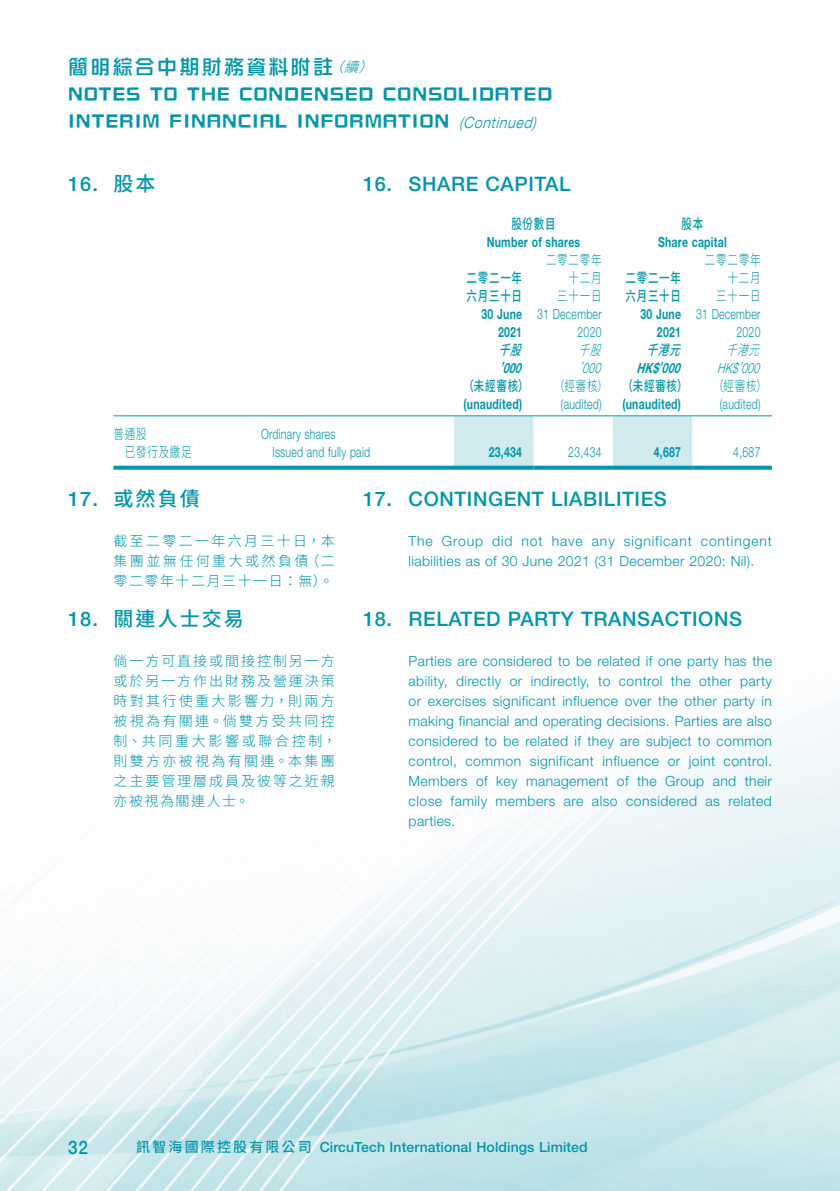
<style>
.page{position:relative;width:840px;height:1191px;background:#fff}
.page>*{position:absolute;margin:0;border:0;box-sizing:border-box;transform-origin:0 0}
.t1{font:22px/27px "DF Zong Yi Std W5";letter-spacing:.06em;color:#0095aa;scale:.91 1}
.Heading_1{font:500 20px "Helvetica Neue LT Std";letter-spacing:.03em;color:#0095aa}
.C_Heading_1{font:500 20px "Source Han Sans TC";letter-spacing:.105em;color:#0095aa}
.t2{font:20px "DF Zong Yi Std W5";letter-spacing:.115em;color:#0095aa}
.C_Heading_1-2{font:500 20px "Helvetica Neue LT Std";color:#0095aa}
.t3{font:500 18.8px "Helvetica Neue LT Std";color:#0095aa;scale:.91 1}
.Body_Text{font:300 14px/20px "Helvetica Neue LT Std";letter-spacing:.025em;color:#0095aa;text-align:justify}
.C_Body_Text{font:300 14px/20px "Source Han Sans TC";letter-spacing:.14em;color:#0095aa}
.Body_Text-2{font:300 14px "Helvetica Neue LT Std";letter-spacing:.025em;color:#0095aa;scale:.75 1}
.Body_Text-3{font:300 14px/20px "Helvetica Neue LT Std";letter-spacing:.05em;color:#0095aa}
.Body_Text-4{font:700 14px "Helvetica Neue LT Std";letter-spacing:.025em;color:#0095aa;scale:.75 1}
.t4{font:500 14px "Helvetica Neue LT Std";letter-spacing:.01em;color:#0095aa}
.C_Body_Text-2{font:300 14px/20px "Source Han Sans TC";letter-spacing:.165em;color:#0095aa;text-align:justify}
.Body_Text-5{font:300 14px "Source Han Sans TC";letter-spacing:.075em;color:#0095aa;scale:.75 1}
.Body_Text-6{font:500 14px "Source Han Sans TC";letter-spacing:.075em;color:#0095aa;scale:.75 1}
.Body_Text-7{font:italic 700 14px "Helvetica Neue LT Std";color:#0095aa;scale:.75 1}
.Body_Text-8{font:italic 300 14px "Helvetica Neue LT Std";color:#0095aa;scale:.75 1}
.Body_Text-9{font:italic 500 14px "Source Han Sans TC";color:#0095aa;scale:.75 1}
.Body_Text-10{font:italic 300 14px "Source Han Sans TC";color:#0095aa;scale:.75 1}
.s1{font-family:"Source Han Sans TC";font-weight:300;font-style:italic;font-size:14px}
.s2{font-family:"Helvetica Neue LT Com";font-weight:300;font-style:italic;font-size:15.4px}
.s3{font-family:"Source Han Sans TC"}
.s4{font-family:"Helvetica Neue LT Std"}
</style>
<div class="page">
<img style="left:0;top:415px;width:839px;height:776px">
<svg style="left:454px;top:416px;width:238px;height:50px"></svg>
<hr style="left:113px;top:415px;width:148px;height:1px;background:#0095aa">
<hr style="left:261px;top:415px;width:193px;height:1px;background:#0095aa">
<hr style="left:454px;top:415px;width:79px;height:1px;background:#0095aa">
<hr style="left:533px;top:415px;width:79px;height:1px;background:#0095aa">
<hr style="left:612px;top:415px;width:80px;height:1px;background:#0095aa">
<hr style="left:692px;top:415px;width:79px;height:1px;background:#0095aa">
<svg style="left:113px;top:466px;width:148px;height:4px"></svg>
<svg style="left:261px;top:466px;width:193px;height:4px"></svg>
<svg style="left:454px;top:466px;width:79px;height:4px"></svg>
<svg style="left:533px;top:466px;width:79px;height:4px"></svg>
<svg style="left:612px;top:466px;width:80px;height:4px"></svg>
<svg style="left:692px;top:466px;width:79px;height:4px"></svg>
<h2 class="t2" style="left:68px;top:56px;width:317px">簡明綜合中期財務資料附註<span class="s1">（續）</span></h2>
<h1 class="t1" style="left:68px;top:79px;width:533px">NOTES TO THE CONDENSED CONSOLIDATED<br>INTERIM FINANCIAL INFORMATION <span class="s2">(Continued)</span></h1>
<p class="C_Heading_1-2" style="left:68px;top:171px;width:89px">16. <span class="s3">股本</span></p>
<p class="Heading_1" style="left:363px;top:171px;width:209px">16. SHARE CAPITAL</p>
<p class="Body_Text-6" style="left:511px;top:215px;width:61px">股份數目</p>
<p class="Body_Text-6" style="left:681px;top:215px;width:31px">股本</p>
<p class="Body_Text-4" style="left:486px;top:233px;width:126px">Number of shares</p>
<p class="Body_Text-4" style="left:657px;top:233px;width:93px">Share capital</p>
<p class="Body_Text-6" style="left:466px;top:269px;width:76px">二零二一年</p>
<p class="Body_Text-6" style="left:466px;top:287px;width:76px">六月三十日</p>
<p class="Body_Text-5" style="left:545px;top:251px;width:76px">二零二零年</p>
<p class="Body_Text-5" style="left:568px;top:269px;width:46px">十二月</p>
<p class="Body_Text-5" style="left:557px;top:287px;width:61px">三十一日</p>
<p class="Body_Text-5" style="left:704px;top:251px;width:76px">二零二零年</p>
<p class="Body_Text-5" style="left:727px;top:269px;width:46px">十二月</p>
<p class="Body_Text-5" style="left:715px;top:287px;width:61px">三十一日</p>
<p class="Body_Text-6" style="left:625px;top:269px;width:76px">二零二一年</p>
<p class="Body_Text-6" style="left:625px;top:287px;width:76px">六月三十日</p>
<p class="Body_Text-4" style="left:481px;top:305px;width:56px">30 June</p>
<p class="Body_Text-4" style="left:498px;top:323px;width:34px">2021</p>
<p class="Body_Text-2" style="left:537px;top:305px;width:87px">31 December</p>
<p class="Body_Text-2" style="left:577px;top:323px;width:34px">2020</p>
<p class="Body_Text-4" style="left:640px;top:305px;width:56px">30 June</p>
<p class="Body_Text-4" style="left:656px;top:323px;width:34px">2021</p>
<p class="Body_Text-2" style="left:695px;top:305px;width:87px">31 December</p>
<p class="Body_Text-2" style="left:736px;top:323px;width:34px">2020</p>
<p class="Body_Text-9" style="left:498px;top:341px;width:45px">千股</p>
<p class="Body_Text-10" style="left:578px;top:341px;width:45px">千股</p>
<p class="Body_Text-9" style="left:646px;top:341px;width:60px">千港元</p>
<p class="Body_Text-10" style="left:725px;top:341px;width:60px">千港元</p>
<p class="Body_Text-7" style="left:499px;top:359px;width:35px">’000</p>
<p class="Body_Text-8" style="left:579px;top:359px;width:35px">’000</p>
<p class="Body_Text-7" style="left:636px;top:359px;width:65px">HK$’000</p>
<p class="Body_Text-8" style="left:716px;top:359px;width:63px">HK$’000</p>
<p class="Body_Text-6" style="left:463px;top:377px;width:88px">（未經審核）</p>
<p class="Body_Text-5" style="left:554px;top:377px;width:73px">（經審核）</p>
<p class="Body_Text-6" style="left:622px;top:377px;width:88px">（未經審核）</p>
<p class="Body_Text-5" style="left:712px;top:377px;width:73px">（經審核）</p>
<p class="Body_Text-4" style="left:463px;top:395px;width:80px">(unaudited)</p>
<p class="Body_Text-2" style="left:560px;top:395px;width:56px">(audited)</p>
<p class="Body_Text-4" style="left:622px;top:395px;width:80px">(unaudited)</p>
<p class="Body_Text-2" style="left:719px;top:395px;width:56px">(audited)</p>
<p class="Body_Text-5" style="left:113px;top:425px;width:46px">普通股</p>
<p class="Body_Text-2" style="left:261px;top:425px;width:101px">Ordinary shares</p>
<p class="Body_Text-5" style="left:125px;top:443px;width:91px">已發行及繳足</p>
<p class="Body_Text-2" style="left:272px;top:443px;width:132px">Issued and fully paid</p>
<p class="Body_Text-4" style="left:488px;top:443px;width:46px">23,434</p>
<p class="Body_Text-2" style="left:568px;top:443px;width:46px">23,434</p>
<p class="Body_Text-4" style="left:653px;top:443px;width:38px">4,687</p>
<p class="Body_Text-2" style="left:732px;top:443px;width:38px">4,687</p>
<p class="Heading_1" style="left:363px;top:487px;width:305px">17. CONTINGENT LIABILITIES</p>
<p class="Body_Text-3" style="left:408px;top:531px;width:364px">The Group did not have any significant contingent liabilities as of 30 June 2021 (31 December 2020: Nil).</p>
<p class="C_Heading_1" style="left:68px;top:488px;width:133px"><span class="s4">17.</span> 或然負債</p>
<p class="C_Body_Text-2" style="left:113px;top:531px;width:223px">截至二零二一年六月三十日，本集團並無任何重大或然負債（二零二零年十二月三十一日：無）。</p>
<p class="C_Heading_1" style="left:68px;top:608px;width:177px"><span class="s4">18.</span> 關連人士交易</p>
<p class="C_Body_Text" style="left:113px;top:651px;width:224px">倘一方可直接或間接控制另一方或於另一方作出財務及營運決策時對其行使重大影響力，則兩方被視為有關連。倘雙方受共同控制、共同重大影響或聯合控制，則雙方亦被視為有關連。本集團之主要管理層成員及彼等之近親亦被視為關連人士。</p>
<p class="Heading_1" style="left:363px;top:607px;width:380px">18. RELATED PARTY TRANSACTIONS</p>
<p class="Body_Text" style="left:408px;top:651px;width:365px">Parties are considered to be related if one party has the ability, directly or indirectly, to control the other party or exercises significant influence over the other party in making financial and operating decisions. Parties are also considered to be related if they are subject to common control, common significant influence or joint control.<br>Members of key management of the Group and their close family members are also considered as related parties.</p>
<h3 class="t3" style="left:68px;top:1136px;width:23px">32</h3>
<p class="t4" style="left:136px;top:1138px;width:453px"><span class="s3">訊智海國際控股有限公司</span> CircuTech International Holdings Limited</p>
</div>
